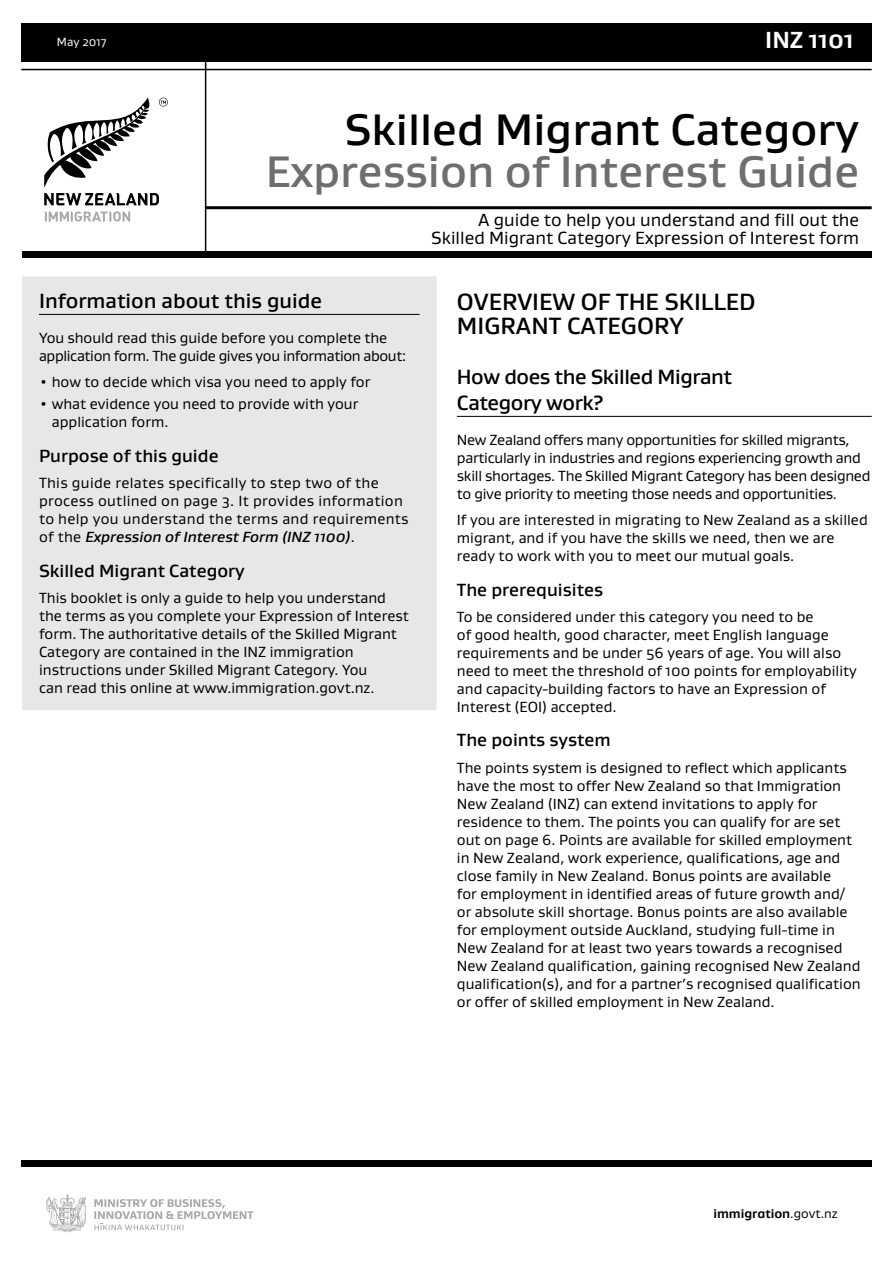
<style>
.page{position:relative;width:893px;height:1263px;background:#fff}
.page>*{position:absolute;margin:0;border:0;box-sizing:border-box;transform-origin:0 0}
.t1{font:500 45px "Gustan";color:#6d6e71}
.t2{font:500 45px "Gustan";color:#000}
.t3{font:500 24px/24px "Gustan";color:#000}
.t4{font:700 23.7px "Gustan";color:#fff}
.t5{font:500 21px/25.2px "Gustan";letter-spacing:-.02em;color:#000}
.t6{font:500 21px "Gustan";color:#000}
.t7{font:18px/18px "Gustan";color:#000;text-align:right}
.t8{font:500 18px "Gustan";color:#000}
.t9{font:15px/18px "Gustan";color:#000}
.t10{font:15px/18px "Gustan";letter-spacing:-.02em;color:#000}
.t11{font:15px/18px "Gustan";letter-spacing:.02em;color:#000}
.t12{font:15px/18px "Gustan";letter-spacing:-.025em;color:#000}
.t13{font:700 12.9px "Gustan";color:#000}
.t14{font:12px "Gustan";color:#fff}
.s1{font-weight:500;font-style:italic}
.s2{font-weight:400}
</style>
<div class="page">
<div style="left:21px;top:1160px;width:43px;height:6px;background:#000"></div>
<div style="left:21px;top:23px;width:851px;height:39px;background:#000"></div>
<hr style="left:21px;top:69px;width:851px;height:1px;background:#000">
<hr style="left:206px;top:206px;width:666px;height:3px;background:#000">
<svg style="left:44px;top:98px;width:106px;height:89px"></svg>
<svg style="left:159px;top:98px;width:9px;height:9px"></svg>
<svg style="left:44px;top:193px;width:115px;height:12px"></svg>
<svg style="left:44px;top:211px;width:86px;height:11px"></svg>
<div style="left:22px;top:252px;width:850px;height:6px;background:#000"></div>
<div style="left:22px;top:1160px;width:850px;height:6px;background:#000"></div>
<svg style="left:46px;top:1194px;width:41px;height:38px"></svg>
<svg style="left:94px;top:1199px;width:159px;height:31px"></svg>
<hr style="left:205px;top:32px;width:1px;height:221px;background:#000">
<hr style="left:457px;top:416px;width:415px;height:1px;background:#000">
<div style="left:22px;top:276px;width:415px;height:434px;background:#e6e7e8"></div>
<hr style="left:39px;top:314px;width:381px;height:1px;background:#000">
<p class="t14" style="left:57px;top:34px;width:51px">May 2017</p>
<h3 class="t4" style="left:765px;top:24px;width:90px">INZ 1101</h3>
<h1 class="t2" style="left:345px;top:100px;width:516px">Skilled Migrant Category</h1>
<h1 class="t1" style="left:266px;top:142px;width:595px">Expression of Interest Guide</h1>
<p class="t7" style="left:431px;top:210px;width:429px">A guide to help you understand and fill out the<br>Skilled Migrant Category Expression of Interest form</p>
<h3 class="t6" style="left:39px;top:287px;width:285px">Information about this guide</h3>
<p class="t12" style="left:39px;top:328px;width:369px">You should read this guide before you complete the application form. The guide gives you information about:</p>
<p class="t9" style="left:39px;top:373px;width:333px">• how to decide which visa you need to apply for</p>
<p class="t9" style="left:52px;top:395px;width:308px;text-indent:-13px">• what evidence you need to provide with your application form.</p>
<p class="t8" style="left:39px;top:444px;width:181px">Purpose of this guide</p>
<p class="t11" style="left:39px;top:474px;width:371px">This guide relates specifically to step two of the process outlined on page 3. It provides information to help you understand the terms and requirements of the <span class="s1">Expression of Interest Form (INZ 1100)</span>.</p>
<p class="t8" style="left:39px;top:559px;width:207px">Skilled Migrant Category</p>
<p class="t9" style="left:39px;top:589px;width:371px">This booklet is only a guide to help you understand the terms as you complete your Expression of Interest form. The authoritative details of the Skilled Migrant Category are contained in the INZ immigration instructions under Skilled Migrant Category. You<br>can read this online at www.immigration.govt.nz.</p>
<h2 class="t3" style="left:457px;top:289px;width:300px">OVERVIEW OF THE SKILLED<br>MIGRANT CATEGORY</h2>
<h3 class="t5" style="left:457px;top:364px;width:277px">How does the Skilled Migrant<br>Category work?</h3>
<p class="t10" style="left:457px;top:430px;width:415px">New Zealand offers many opportunities for skilled migrants, particularly in industries and regions experiencing growth and skill shortages. The Skilled Migrant Category has been designed to give priority to meeting those needs and opportunities.</p>
<p class="t9" style="left:457px;top:511px;width:412px">If you are interested in migrating to New Zealand as a skilled migrant, and if you have the skills we need, then we are ready to work with you to meet our mutual goals.</p>
<p class="t8" style="left:457px;top:577px;width:148px">The prerequisites</p>
<p class="t9" style="left:457px;top:607px;width:402px">To be considered under this category you need to be<br>of good health, good character, meet English language requirements and be under 56 years of age. You will also need to meet the threshold of 100 points for employability and capacity-building factors to have an Expression of Interest (EOI) accepted.</p>
<p class="t8" style="left:457px;top:728px;width:155px">The points system</p>
<p class="t9" style="left:457px;top:758px;width:405px">The points system is designed to reflect which applicants have the most to offer New Zealand so that Immigration New Zealand (INZ) can extend invitations to apply for residence to them. The points you can qualify for are set out on page 6. Points are available for skilled employment in New Zealand, work experience, qualifications, age and close family in New Zealand. Bonus points are available<br>for employment in identified areas of future growth and/ or absolute skill shortage. Bonus points are also available for employment outside Auckland, studying full-time in New Zealand for at least two years towards a recognised New Zealand qualification, gaining recognised New Zealand qualification(s), and for a partner’s recognised qualification or offer of skilled employment in New Zealand.</p>
<p class="t13" style="left:713px;top:1205px;width:126px">immigration<span class="s2">.govt.nz</span></p>
</div>
